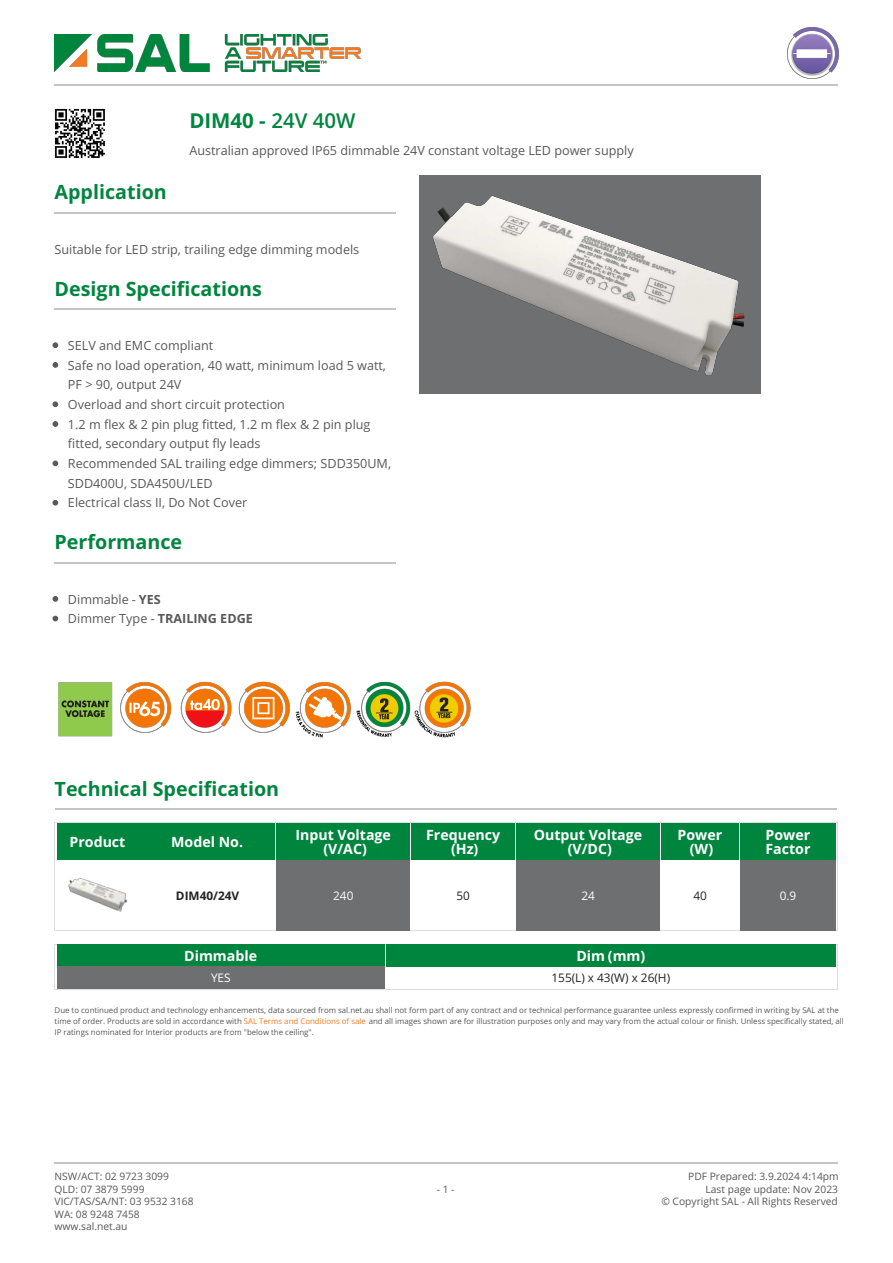
<style>
.page{position:relative;width:893px;height:1263px;background:#fff}
.page>*{position:absolute;margin:0;border:0;box-sizing:border-box;transform-origin:0 0}
.t1{font:700 20.55px "Open Sans";color:#00853f}
.t2{font:700 19.65px "Open Sans";color:#00853f}
.t3{font:700 14.25px/14.2px "Open Sans";color:#fff;text-align:center}
.t4{font:12.6px/19.6px "Open Sans";color:#585858}
.t5{font:11.85px "Open Sans";color:#222}
.t6{font:11.85px "Open Sans";color:#fff}
.t7{font:700 11.85px "Open Sans";color:#222}
.t8{font:10.2px/12.6px "Open Sans";color:#585858}
.t9{font:7.95px/11.1px "Open Sans";color:#585858}
.s1{font-weight:600}
.s2{font-weight:700}
.s3{color:#f47b20}
</style>
<div class="page">
<img style="left:55px;top:108px;width:50px;height:50px">
<hr style="left:55px;top:212px;width:341px;height:2px;background:#c4c4c4">
<hr style="left:55px;top:308px;width:341px;height:2px;background:#c4c4c4">
<hr style="left:55px;top:562px;width:341px;height:1px;background:#c4c4c4">
<svg style="left:53px;top:342px;width:5px;height:6px"></svg>
<svg style="left:53px;top:362px;width:5px;height:6px"></svg>
<svg style="left:53px;top:402px;width:5px;height:5px"></svg>
<svg style="left:53px;top:421px;width:5px;height:6px"></svg>
<svg style="left:53px;top:461px;width:5px;height:5px"></svg>
<svg style="left:53px;top:500px;width:5px;height:6px"></svg>
<svg style="left:53px;top:596px;width:5px;height:6px"></svg>
<svg style="left:53px;top:616px;width:5px;height:5px"></svg>
<img style="left:419px;top:176px;width:341px;height:218px">
<img style="left:58px;top:681px;width:413px;height:57px">
<hr style="left:55px;top:823px;width:783px;height:1px;background:#ddd">
<hr style="left:55px;top:930px;width:783px;height:1px;background:#ddd">
<hr style="left:55px;top:823px;width:1px;height:108px;background:#ddd">
<hr style="left:837px;top:823px;width:1px;height:108px;background:#ddd">
<hr style="left:55px;top:808px;width:781px;height:2px;background:#c4c4c4">
<div style="left:57px;top:823px;width:81px;height:37px;background:#00853f"></div>
<div style="left:140px;top:823px;width:135px;height:37px;background:#00853f"></div>
<div style="left:277px;top:823px;width:133px;height:37px;background:#00853f"></div>
<div style="left:411px;top:823px;width:104px;height:37px;background:#00853f"></div>
<div style="left:516px;top:823px;width:144px;height:37px;background:#00853f"></div>
<div style="left:661px;top:823px;width:77px;height:37px;background:#00853f"></div>
<div style="left:740px;top:823px;width:95px;height:37px;background:#00853f"></div>
<div style="left:277px;top:860px;width:133px;height:70px;background:#6e6f71"></div>
<div style="left:516px;top:860px;width:144px;height:70px;background:#6e6f71"></div>
<div style="left:740px;top:860px;width:95px;height:70px;background:#6e6f71"></div>
<hr style="left:55px;top:944px;width:783px;height:1px;background:#ddd">
<hr style="left:55px;top:989px;width:783px;height:1px;background:#ddd">
<hr style="left:55px;top:944px;width:1px;height:46px;background:#ddd">
<hr style="left:837px;top:944px;width:1px;height:46px;background:#ddd">
<div style="left:57px;top:945px;width:328px;height:22px;background:#00853f"></div>
<div style="left:386px;top:945px;width:449px;height:22px;background:#00853f"></div>
<div style="left:57px;top:967px;width:328px;height:22px;background:#6e6f71"></div>
<img style="left:68px;top:877px;width:60px;height:35px">
<hr style="left:55px;top:84px;width:783px;height:2px;background:#c4c4c4">
<img style="left:55px;top:34px;width:305px;height:38px">
<img style="left:787px;top:28px;width:51px;height:50px">
<hr style="left:55px;top:1162px;width:783px;height:1px;background:#c4c4c4">
<h1 class="t1" style="left:189px;top:112px;width:168px">DIM40 - <span class="s1">24V 40W</span></h1>
<h3 class="t4" style="left:189px;top:142px;width:446px">Australian approved IP65 dimmable 24V constant voltage LED power supply</h3>
<h2 class="t2" style="left:55px;top:184px;width:114px">Application</h2>
<h3 class="t4" style="left:55px;top:241px;width:306px">Suitable for LED strip, trailing edge dimming models</h3>
<h2 class="t2" style="left:55px;top:281px;width:209px">Design Specifications</h2>
<p class="t4" style="left:68px;top:337px;width:324px">SELV and EMC compliant<br>Safe no load operation, 40 watt, minimum load 5 watt, PF &gt; 90, output 24V<br>Overload and short circuit protection<br>1.2 m flex &amp; 2 pin plug fitted, 1.2 m flex &amp; 2 pin plug fitted, secondary output fly leads<br>Recommended SAL trailing edge dimmers; SDD350UM, SDD400U, SDA450U/LED<br>Electrical class II, Do Not Cover</p>
<h2 class="t2" style="left:55px;top:534px;width:129px">Performance</h2>
<h3 class="t4" style="left:68px;top:590px;width:186px">Dimmable - <span class="s2">YES<br></span>Dimmer Type - <span class="s2">TRAILING EDGE</span></h3>
<h2 class="t2" style="left:55px;top:781px;width:226px">Technical Specification</h2>
<h3 class="t3" style="left:70px;top:836px;width:57px">Product</h3>
<h3 class="t3" style="left:171px;top:836px;width:73px">Model No.</h3>
<h3 class="t3" style="left:295px;top:829px;width:97px">Input Voltage (V/AC)</h3>
<h3 class="t3" style="left:426px;top:829px;width:75px">Frequency (Hz)</h3>
<h3 class="t3" style="left:533px;top:829px;width:110px">Output Voltage (V/DC)</h3>
<h3 class="t3" style="left:677px;top:829px;width:46px">Power (W)</h3>
<h3 class="t3" style="left:765px;top:829px;width:46px;text-align:left">Power<br>Factor</h3>
<h3 class="t7" style="left:176px;top:891px;width:65px">DIM40/24V</h3>
<h3 class="t6" style="left:333px;top:891px;width:22px">240</h3>
<h3 class="t5" style="left:456px;top:891px;width:15px">50</h3>
<h3 class="t6" style="left:581px;top:891px;width:15px">24</h3>
<h3 class="t5" style="left:693px;top:891px;width:15px">40</h3>
<h3 class="t6" style="left:779px;top:891px;width:18px">0.9</h3>
<h3 class="t3" style="left:184px;top:950px;width:74px">Dimmable</h3>
<h3 class="t3" style="left:576px;top:950px;width:70px">Dim (mm)</h3>
<h3 class="t6" style="left:211px;top:973px;width:21px">YES</h3>
<h3 class="t5" style="left:551px;top:973px;width:120px">155(L) x 43(W) x 26(H)</h3>
<p class="t9" style="left:55px;top:1006px;width:790px">Due to continued product and technology enhancements, data sourced from sal.net.au shall not form part of any contract and or technical performance guarantee unless expressly confirmed in writing by SAL at the time of order. Products are sold in accordance with <span class="s3">SAL Terms and Conditions of sale</span> and all images shown are for illustration purposes only and may vary from the actual colour or finish. Unless specifically stated, all<br>IP ratings nominated for Interior products are from "below the ceiling".</p>
<p class="t8" style="left:55px;top:1171px;width:141px">NSW/ACT: 02 9723 3099<br>QLD: 07 3879 5999<br>VIC/TAS/SA/NT: 03 9532 3168<br>WA: 08 9248 7458 www.sal.net.au</p>
<p class="t8" style="left:437px;top:1184px;width:19px">- 1 -</p>
<p class="t8" style="left:661px;top:1171px;width:179px;text-align:right">PDF Prepared: 3.9.2024 4:14pm<br>Last page update: Nov 2023<br>© Copyright SAL - All Rights Reserved</p>
</div>
